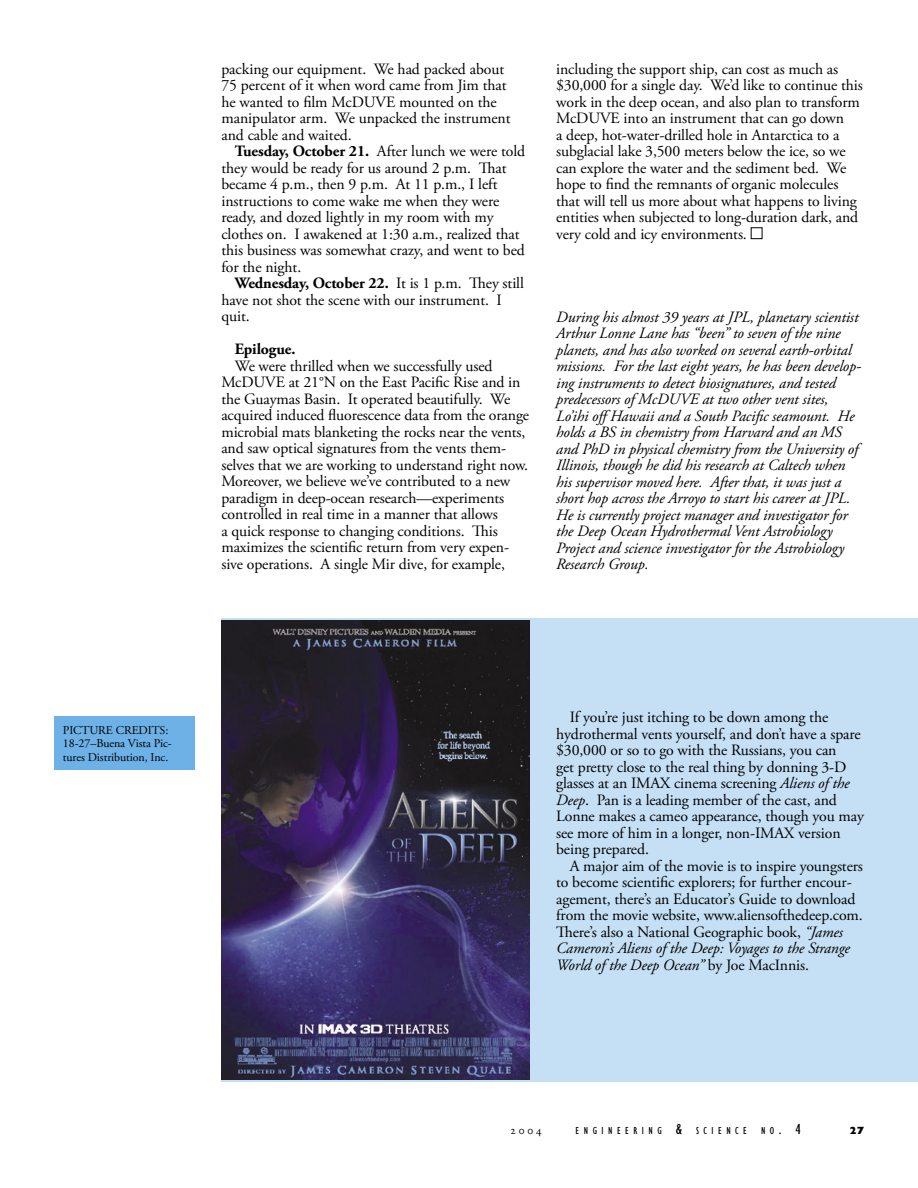
<style>
.page{position:relative;width:918px;height:1188px;background:#fff}
.page>*{position:absolute;margin:0;border:0;box-sizing:border-box;transform-origin:0 0}
.Body{font:15.75px/16.5px "Adobe Garamond Pro";letter-spacing:-.005em;color:#000}
.Body-2{font:italic 15.75px/16.5px "Adobe Garamond Pro";letter-spacing:-.005em;color:#000}
.Body-3{font:700 15.75px "Adobe Garamond Pro";letter-spacing:-.005em;color:#000}
.Picture_Credits{font:12px/13.5px "Adobe Garamond Pro";letter-spacing:-.005em;color:#000}
.t1{font:condensed 10.5px "Gill Sans";letter-spacing:.43em;color:#000}
.t2{font:800 10.5px "Gill Sans";color:#000}
.s1{font-weight:700}
.s2{color:#fff}
.s3{font-style:italic}
.s4{font-size:15px}
</style>
<div class="page">
<div style="left:221px;top:619px;width:697px;height:463px;background:#c5e0f5"></div>
<img style="left:221px;top:620px;width:308px;height:460px">
<div style="left:751px;top:228px;width:11px;height:11px;border:1px solid #000"></div>
<div style="left:54px;top:716px;width:140px;height:54px;background:#6db1e7"></div>
<p class="Body" style="left:221px;top:61px;width:291px">packing our equipment. We had packed about 75 percent of it when word came from Jim that he wanted to film McDUVE mounted on the manipulator arm. We unpacked the instrument and cable and waited.</p>
<p class="Body" style="left:221px;top:143px;width:305px;text-indent:14px"><span class="s1">Tuesday, October 21.</span> After lunch we were told they would be ready for us around 2 p.m. That became 4 p.m., then 9 p.m. At 11 p.m., I left instructions to come wake me when they were ready, and dozed lightly in my room with my clothes on. I awakened at 1:30 a.m., realized that this business was somewhat crazy, and went to bed for the night.</p>
<p class="Body" style="left:221px;top:275px;width:304px;text-indent:14px"><span class="s1">Wednesday, October 22.</span> It is 1 p.m. They still have not shot the scene with our instrument. I quit.</p>
<p class="Body-3" style="left:235px;top:340px;width:62px">Epilogue.</p>
<p class="Body" style="left:221px;top:358px;width:309px;text-indent:14px">We were thrilled when we successfully used McDUVE at 21°N on the East Pacific Rise and in the Guaymas Basin. It operated beautifully. We acquired induced fluorescence data from the orange microbial mats blanketing the rocks near the vents, and saw optical signatures from the vents them&shy;selves that we are working to understand right now.<br>Moreover, we believe we’ve contributed to a new paradigm in deep-ocean research—experiments controlled in real time in a manner that allows<br>a quick response to changing conditions. This maximizes the scientific return from very expen&shy;sive operations. A single Mir dive, for example,</p>
<p class="Body" style="left:556px;top:61px;width:308px">including the support ship, can cost as much as $30,000 for a single day. We’d like to continue this work in the deep ocean, and also plan to transform McDUVE into an instrument that can go down<br>a deep, hot-water-drilled hole in Antarctica to a subglacial lake 3,500 meters below the ice, so we can explore the water and the sediment bed. We hope to find the remnants of organic molecules that will tell us more about what happens to living entities when subjected to long-duration dark, and very cold and icy environments. <span class="s2">■</span></p>
<p class="Body-2" style="left:556px;top:309px;width:306px">During his almost 39 years at JPL, planetary scientist Arthur Lonne Lane has “been” to seven of the nine planets, and has also worked on several earth-orbital missions. For the last eight years, he has been develop&shy;ing instruments to detect biosignatures, and tested predecessors of McDUVE at two other vent sites, Lo’ihi offHawaii and a South Pacific seamount. He holds a BS in chemistry from Harvard and an MS and PhD in physical chemistry from the University of Illinois, though he did his research at Caltech when his supervisor moved here. After that, it was just a short hop across the Arroyo to start his career at JPL.<br>He is currently project manager and investigator for the Deep Ocean Hydrothermal Vent Astrobiology Project and science investigator for the Astrobiology Research Group.</p>
<p class="Picture_Credits" style="left:63px;top:724px;width:110px">PICTURE CREDITS:<br>18-27–Buena Vista Pic&shy;tures Distribution, Inc.</p>
<p class="Body" style="left:556px;top:710px;width:309px;text-indent:14px">If you’re just itching to be down among the hydrothermal vents yourself, and don’t have a spare $30,000 or so to go with the Russians, you can<br>get pretty close to the real thing by donning 3-D glasses at an IMAX cinema screening <span class="s3">Aliens of the Deep</span>. Pan is a leading member of the cast, and Lonne makes a cameo appearance, though you may see more of him in a longer, non-IMAX version being prepared.</p>
<p class="Body" style="left:556px;top:858px;width:308px;text-indent:14px">A major aim of the movie is to inspire youngsters to become scientific explorers; for further encour&shy;agement, there’s an Educator’s Guide to download from the movie website, www.aliensofthedeep.com.<br>There’s also a National Geographic book, <span class="s3">“James Cameron’s Aliens of the Deep: Voyages to the Strange World of the Deep Ocean”</span> by Joe MacInnis.</p>
<p class="Picture_Credits" style="left:510px;top:1124px;width:33px">2004</p>
<p class="t1" style="left:576px;top:1125px;width:173px">ENGINEERING <span class="s4">&amp;</span> SCIENCE</p>
<p class="t1" style="left:761px;top:1125px;width:41px">NO<span class="s4">. 4</span></p>
<p class="t2" style="left:849px;top:1124px;width:16px">27</p>
</div>
